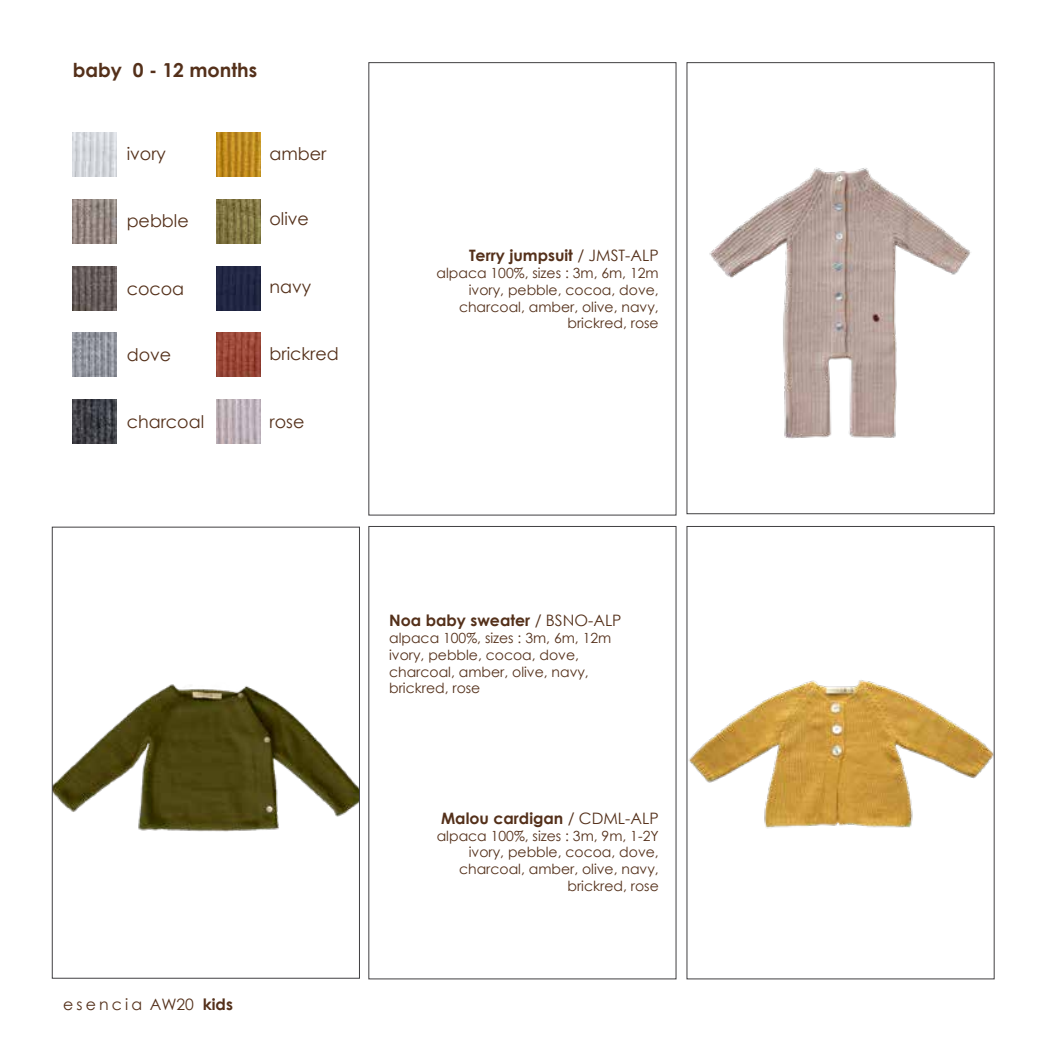
<style>
.page{position:relative;width:1042px;height:1042px;background:#fff}
.page>*{position:absolute;margin:0;border:0;box-sizing:border-box;transform-origin:0 0}
.t1{font:700 19.25px "Century Gothic";color:#54301a}
.t2{font:17.5px "Century Gothic";color:#54301a}
.t3{font:700 15.75px "Century Gothic";color:#54301a}
.t4{font:15.75px "Century Gothic";letter-spacing:.2em;color:#54301a}
.t5{font:14px/16.8px "Century Gothic";color:#54301a;text-align:right}
.s1{font-weight:400}
.s2{font-weight:700}
</style>
<div class="page">
<img style="left:709px;top:167px;width:262px;height:272px">
<div style="left:687px;top:62px;width:307px;height:452px;border:1px solid #414042"></div>
<img style="left:54px;top:684px;width:304px;height:148px">
<div style="left:52px;top:527px;width:308px;height:451px;border:1px solid #414042"></div>
<img style="left:689px;top:680px;width:303px;height:149px">
<img style="left:73px;top:133px;width:44px;height:44px">
<img style="left:73px;top:199px;width:44px;height:45px">
<img style="left:73px;top:266px;width:44px;height:44px">
<img style="left:73px;top:333px;width:44px;height:44px">
<img style="left:73px;top:399px;width:44px;height:44px">
<img style="left:217px;top:133px;width:44px;height:44px">
<img style="left:217px;top:399px;width:44px;height:44px">
<img style="left:217px;top:199px;width:44px;height:45px">
<div style="left:217px;top:266px;width:44px;height:44px;background:#222744"></div>
<img style="left:217px;top:333px;width:44px;height:44px">
<h1 class="t1" style="left:73px;top:58px;width:186px">baby 0 - 12 months</h1>
<p class="t2" style="left:127px;top:143px;width:41px">ivory</p>
<p class="t2" style="left:269px;top:143px;width:58px">amber</p>
<p class="t2" style="left:127px;top:210px;width:64px">pebble</p>
<p class="t2" style="left:269px;top:208px;width:41px">olive</p>
<p class="t2" style="left:127px;top:278px;width:59px">cocoa</p>
<p class="t2" style="left:269px;top:276px;width:43px">navy</p>
<p class="t2" style="left:127px;top:344px;width:46px">dove</p>
<p class="t2" style="left:269px;top:343px;width:71px">brickred</p>
<p class="t2" style="left:127px;top:411px;width:79px">charcoal</p>
<p class="t2" style="left:269px;top:411px;width:36px">rose</p>
<p class="t3" style="left:469px;top:245px;width:191px">Terry jumpsuit <span class="s1">/ JMST-ALP</span></p>
<p class="t5" style="left:436px;top:264px;width:224px">alpaca 100%, sizes : 3m, 6m, 12m ivory, pebble, cocoa, dove, charcoal, amber, olive, navy, brickred, rose</p>
<p class="t4" style="left:63px;top:995px;width:171px">esencia AW20 <span class="s2">kids</span></p>
<p class="t3" style="left:389px;top:610px;width:234px">Noa baby sweater <span class="s1">/ BSNO-ALP</span></p>
<p class="t5" style="left:389px;top:629px;width:224px;text-align:left">alpaca 100%, sizes : 3m, 6m, 12m ivory, pebble, cocoa, dove, charcoal, amber, olive, navy, brickred, rose</p>
<p class="t3" style="left:441px;top:808px;width:219px">Malou cardigan <span class="s1">/ CDML-ALP</span></p>
<p class="t5" style="left:437px;top:827px;width:223px">alpaca 100%, sizes : 3m, 9m, 1-2Y ivory, pebble, cocoa, dove, charcoal, amber, olive, navy, brickred, rose</p>
</div>
